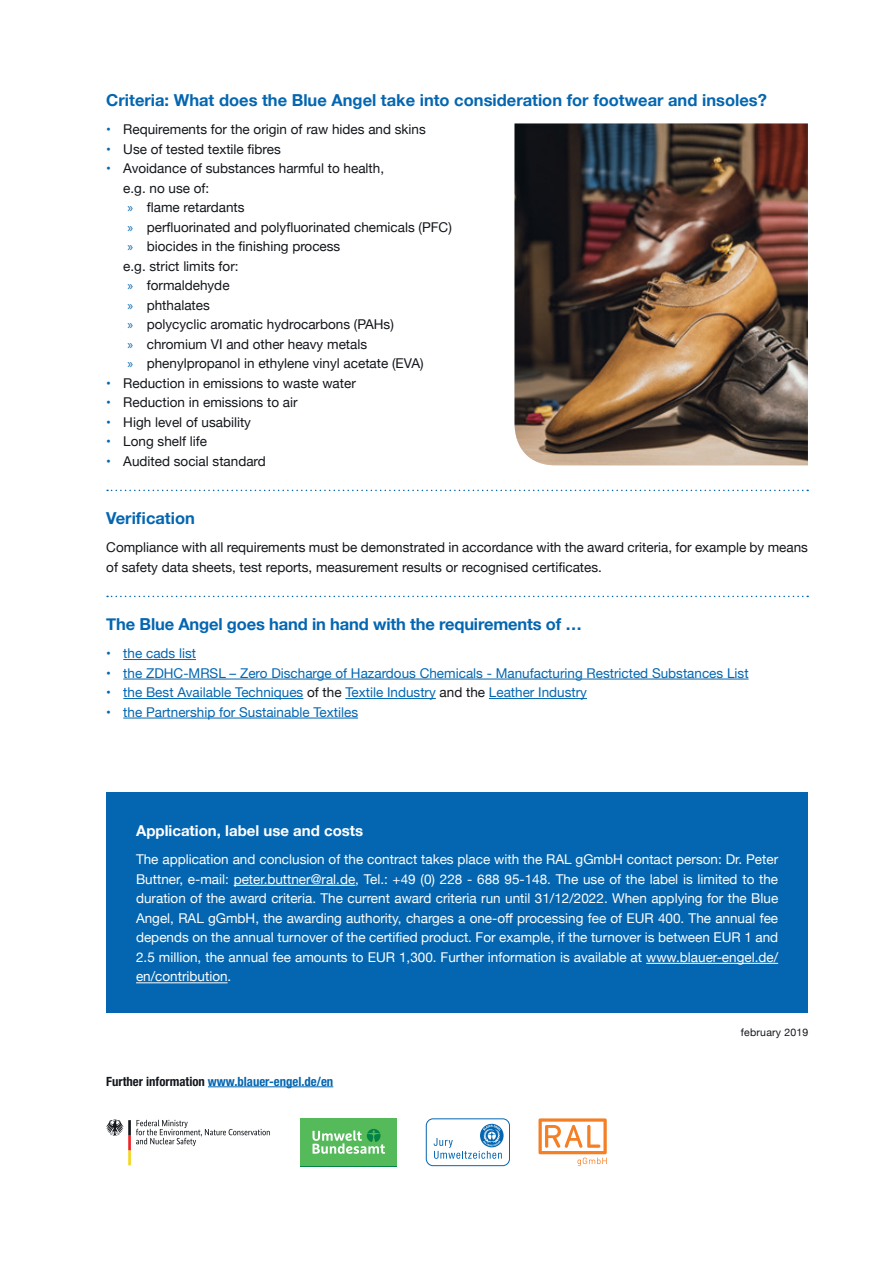
<style>
.page{position:relative;width:893px;height:1263px;background:#fff}
.page>*{position:absolute;margin:0;border:0;box-sizing:border-box;transform-origin:0 0}
.t1{font:700 16.5px "Helvetica Neue";color:#0466b1}
.t2{font:700 15px "Helvetica Neue";color:#fff}
.t3{font:13.5px/19.5px "Helvetica Neue";color:#13161b}
.t4{font:13.5px/19.5px "Helvetica Neue";color:#fff;text-align:justify}
.t5{font:13.5px "Helvetica Neue";color:#0466b1}
.t6{font:700 condensed 12.75px "Helvetica Neue LT";color:#0466b1}
.t7{font:10.5px "Helvetica Neue";letter-spacing:.02em;color:#13161b}
.s1{color:#0466b1}
.s2{font-family:"Myriad Pro";color:#0466b1}
.s3{color:#13161b}
</style>
<div class="page">
<hr style="left:123px;top:659px;width:73px;height:1px;background:#0466b1">
<hr style="left:123px;top:679px;width:626px;height:1px;background:#0466b1">
<hr style="left:123px;top:698px;width:180px;height:1px;background:#0466b1">
<hr style="left:345px;top:698px;width:91px;height:1px;background:#0466b1">
<hr style="left:489px;top:698px;width:98px;height:1px;background:#0466b1">
<hr style="left:123px;top:718px;width:235px;height:1px;background:#0466b1">
<svg style="left:107px;top:490px;width:701px;height:1px"></svg>
<svg style="left:107px;top:596px;width:701px;height:1px"></svg>
<img style="left:514px;top:123px;width:294px;height:342px">
<div style="left:106px;top:792px;width:702px;height:220px;background:#0466b1"></div>
<hr style="left:234px;top:885px;width:121px;height:1px;background:#fff">
<hr style="left:646px;top:963px;width:132px;height:1px;background:#fff">
<hr style="left:136px;top:982px;width:92px;height:1px;background:#fff">
<hr style="left:208px;top:1086px;width:125px;height:1px;background:#0466b1">
<div style="left:300px;top:1118px;width:97px;height:48px;background:#55ba5a"></div>
<svg style="left:312px;top:1129px;width:73px;height:25px"></svg>
<svg style="left:538px;top:1119px;width:69px;height:47px"></svg>
<div style="left:426px;top:1118px;width:84px;height:48px;border:1px solid #0466b1;border-radius:7px"></div>
<svg style="left:434px;top:1124px;width:70px;height:35px"></svg>
<svg style="left:106px;top:1119px;width:164px;height:46px"></svg>
<p class="t1" style="left:106px;top:87px;width:662px">Criteria: What does the Blue Angel take into consideration for footwear and insoles?</p>
<p class="t3" style="left:106px;top:120px;width:321px"><span class="s1">•</span> Requirements for the origin of raw hides and skins</p>
<p class="t3" style="left:106px;top:140px;width:176px"><span class="s1">•</span> Use of tested textile fibres</p>
<p class="t3" style="left:106px;top:159px;width:279px"><span class="s1">•</span> Avoidance of substances harmful to health,</p>
<p class="t3" style="left:123px;top:179px;width:88px">e.g. no use of:</p>
<p class="t3" style="left:128px;top:198px;width:119px"><span class="s2">»</span> flame retardants</p>
<p class="t3" style="left:128px;top:218px;width:326px"><span class="s2">»</span> perfluorinated and polyfluorinated chemicals (PFC)</p>
<p class="t3" style="left:128px;top:237px;width:214px"><span class="s2">»</span> biocides in the finishing process</p>
<p class="t3" style="left:123px;top:257px;width:117px">e.g. strict limits for:</p>
<p class="t3" style="left:128px;top:276px;width:104px"><span class="s2">»</span> formaldehyde</p>
<p class="t3" style="left:128px;top:296px;width:84px"><span class="s2">»</span> phthalates</p>
<p class="t3" style="left:128px;top:315px;width:268px"><span class="s2">»</span> polycyclic aromatic hydrocarbons (PAHs)</p>
<p class="t3" style="left:128px;top:335px;width:241px"><span class="s2">»</span> chromium VI and other heavy metals</p>
<p class="t3" style="left:128px;top:354px;width:298px"><span class="s2">»</span> phenylpropanol in ethylene vinyl acetate (EVA)</p>
<p class="t3" style="left:106px;top:374px;width:251px"><span class="s1">•</span> Reduction in emissions to waste water</p>
<p class="t3" style="left:106px;top:393px;width:193px"><span class="s1">•</span> Reduction in emissions to air</p>
<p class="t3" style="left:106px;top:413px;width:146px"><span class="s1">•</span> High level of usability</p>
<p class="t3" style="left:106px;top:432px;width:102px"><span class="s1">•</span> Long shelf life</p>
<p class="t3" style="left:106px;top:452px;width:161px"><span class="s1">•</span> Audited social standard</p>
<p class="t1" style="left:106px;top:505px;width:90px">Verification</p>
<p class="t3" style="left:106px;top:538px;width:703px">Compliance with all requirements must be demonstrated in accordance with the award criteria, for example by means of safety data sheets, test reports, measurement results or recognised certificates.</p>
<p class="t1" style="left:106px;top:611px;width:477px">The Blue Angel goes hand in hand with the requirements of …</p>
<p class="t5" style="left:106px;top:644px;width:91px">• the cads list</p>
<p class="t5" style="left:106px;top:663px;width:644px">• the ZDHC-MRSL – Zero Discharge of Hazardous Chemicals - Manufacturing Restricted Substances List</p>
<p class="t5" style="left:106px;top:683px;width:482px">• the Best Available Techniques <span class="s3">of the</span> Textile Industry <span class="s3">and the</span> Leather Industry</p>
<p class="t5" style="left:106px;top:702px;width:253px">• the Partnership for Sustainable Textiles</p>
<p class="t2" style="left:136px;top:819px;width:229px">Application, label use and costs</p>
<p class="t4" style="left:136px;top:851px;width:644px">The application and conclusion of the contract takes place with the RAL gGmbH contact person: Dr. Peter Buttner, e-mail: peter.buttner@ral.de, Tel.: +49 (0) 228 - 688 95-148. The use of the label is limited to the duration of the award criteria. The current award criteria run until 31/12/2022. When applying for the Blue Angel, RAL gGmbH, the awarding authority, charges a one-off processing fee of EUR 400. The annual fee depends on the annual turnover of the certified product. For example, if the turnover is between EUR 1 and 2.5 million, the annual fee amounts to EUR 1,300. Further information is available at www.blauer-engel.de/ en/contribution.</p>
<p class="t6" style="left:106px;top:1073px;width:228px"><span class="s3">Further information</span> www.blauer-engel.de/en</p>
<p class="t7" style="left:741px;top:1025px;width:69px">february 2019</p>
</div>
